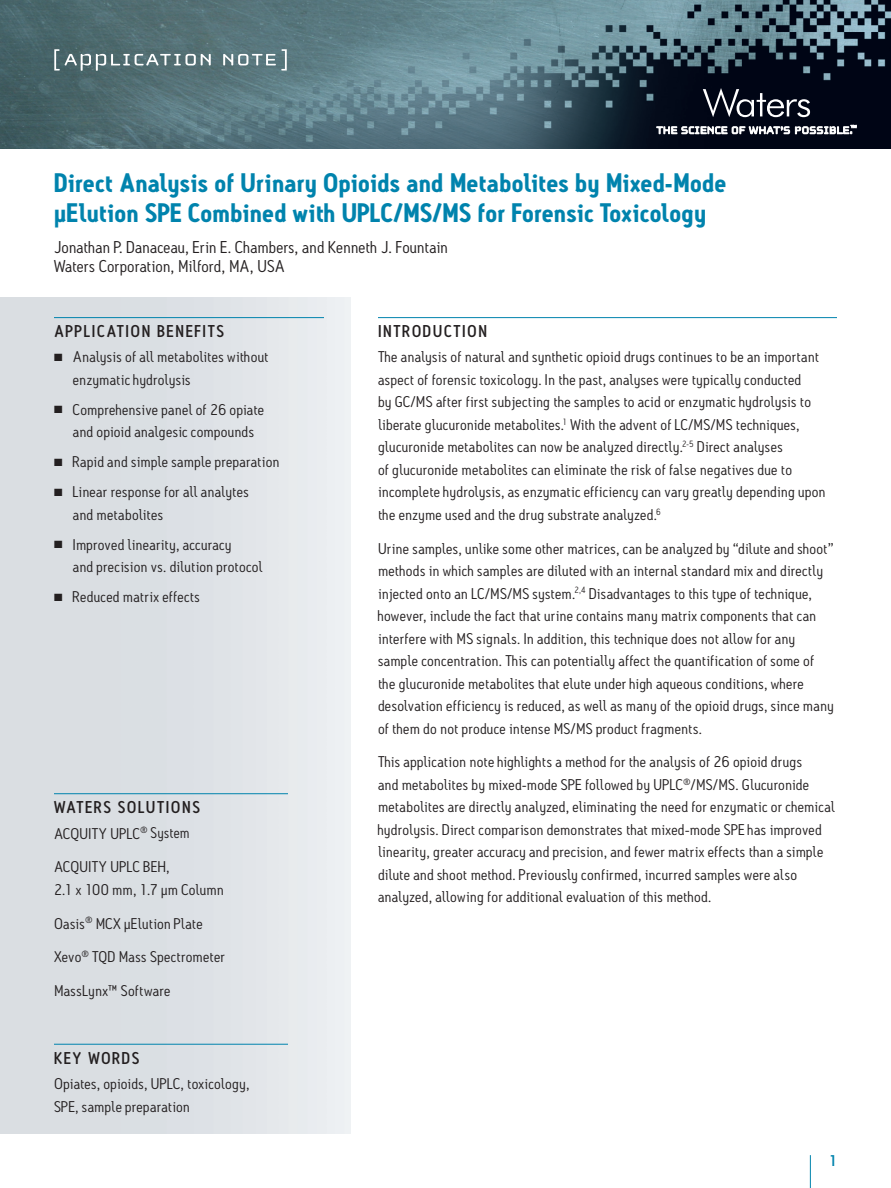
<style>
.page{position:relative;width:891px;height:1188px;background:#fff}
.page>*{position:absolute;margin:0;border:0;box-sizing:border-box;transform-origin:0 0}
.t1{font:700 25.8px/30px "Antitled OT";letter-spacing:.015em;color:#0083ad}
.t2{font:16.5px "Antitled OT";letter-spacing:.01em;color:#231f20;scale:1.05 1}
.Header_1__with_rule{font:500 16.5px "Antitled OT";letter-spacing:.12em;color:#231f20}
.Header__Solutions_Ke{font:500 16.5px "Antitled OT";letter-spacing:.115em;color:#231f20}
.Body{font:15px/22.5px "Antitled OT";letter-spacing:.02em;color:#231f20;scale:1.05 1}
.Body_Bullet{font:15px/22.5px "Antitled OT";letter-spacing:.02em;color:#231f20;scale:1.05 1}
.Body_Solutions{font:15px/22.5px "Antitled OT";letter-spacing:.025em;color:#231f20;scale:1.05 1}
.Page_Numbers_RIGHT{font:500 15px "Antitled OT";color:#0083ad;scale:1.05 1}
</style>
<div class="page">
<img style="left:0;top:0;width:891px;height:148px">
<hr style="left:810px;top:1155px;width:1px;height:33px;background:#0083ad">
<svg style="left:54px;top:49px;width:157px;height:22px;background:#6d8488"></svg>
<svg style="left:223px;top:49px;width:64px;height:22px"></svg>
<svg style="left:703px;top:88px;width:107px;height:29px;background:#3a3e4a"></svg>
<svg style="left:657px;top:125px;width:199px;height:9px"></svg>
<hr style="left:54px;top:793px;width:234px;height:1px;background:#0083ad">
<hr style="left:54px;top:1044px;width:234px;height:1px;background:#0083ad">
<hr style="left:54px;top:317px;width:270px;height:1px;background:#0083ad">
<hr style="left:378px;top:317px;width:459px;height:1px;background:#0083ad">
<p class="t1" style="left:54px;top:167px;width:673px">Direct Analysis of Urinary Opioids and Metabolites by Mixed-Mode µElution SPE Combined with UPLC/MS/MS for Forensic Toxicology</p>
<p class="t2" style="left:54px;top:237px;width:377px">Jonathan P. Danaceau, Erin E. Chambers, and Kenneth J. Fountain</p>
<p class="t2" style="left:54px;top:256px;width:221px">Waters Corporation, Milford, MA, USA</p>
<p class="Header_1__with_rule" style="left:54px;top:321px;width:171px">APPLICATION BENEFITS</p>
<p class="Body_Bullet" style="left:73px;top:346px;width:188px;text-indent:-19px">■ Analysis of all metabolites without enzymatic hydrolysis</p>
<p class="Body_Bullet" style="left:54px;top:398px;width:202px;text-align:center">■ Comprehensive panel of 26 opiate and opioid analgesic compounds</p>
<p class="Body_Bullet" style="left:54px;top:451px;width:216px">■ Rapid and simple sample preparation</p>
<p class="Body_Bullet" style="left:73px;top:481px;width:169px;text-indent:-19px">■ Linear response for all analytes and metabolites</p>
<p class="Body_Bullet" style="left:73px;top:533px;width:182px;text-indent:-19px">■ Improved linearity, accuracy<br>and precision vs. dilution protocol</p>
<p class="Body_Bullet" style="left:54px;top:586px;width:141px">■ Reduced matrix effects</p>
<p class="Header__Solutions_Ke" style="left:54px;top:797px;width:147px">WATERS SOLUTIONS</p>
<p class="Body_Solutions" style="left:54px;top:822px;width:130px">ACQUITY UPLC<sup>®</sup> System</p>
<p class="Body_Solutions" style="left:54px;top:856px;width:163px">ACQUITY UPLC BEH,<br>2.1 x 100 mm, 1.7 μm Column</p>
<p class="Body_Solutions" style="left:54px;top:912px;width:143px">Oasis<sup>®</sup> MCX μElution Plate</p>
<p class="Body_Solutions" style="left:54px;top:946px;width:164px">Xevo<sup>®</sup> TQD Mass Spectrometer</p>
<p class="Body_Solutions" style="left:54px;top:979px;width:112px">MassLynx™ Software</p>
<p class="Header__Solutions_Ke" style="left:54px;top:1048px;width:87px">KEY WORDS</p>
<p class="Body_Solutions" style="left:54px;top:1072px;width:188px">Opiates, opioids, UPLC, toxicology,<br>SPE, sample preparation</p>
<p class="Header_1__with_rule" style="left:378px;top:321px;width:110px">INTRODUCTION</p>
<p class="Body" style="left:378px;top:346px;width:428px">The analysis of natural and synthetic opioid drugs continues to be an important aspect of forensic toxicology. In the past, analyses were typically conducted<br>by GC/MS after first subjecting the samples to acid or enzymatic hydrolysis to liberate glucuronide metabolites.<sup>1</sup> With the advent of LC/MS/MS techniques, glucuronide metabolites can now be analyzed directly.<sup>2-5</sup> Direct analyses<br>of glucuronide metabolites can eliminate the risk of false negatives due to incomplete hydrolysis, as enzymatic efficiency can vary greatly depending upon the enzyme used and the drug substrate analyzed.<sup>6</sup></p>
<p class="Body" style="left:378px;top:537px;width:436px">Urine samples, unlike some other matrices, can be analyzed by “dilute and shoot” methods in which samples are diluted with an internal standard mix and directly injected onto an LC/MS/MS system.<sup>2,4</sup> Disadvantages to this type of technique, however, include the fact that urine contains many matrix components that can interfere with MS signals. In addition, this technique does not allow for any sample concentration. This can potentially affect the quantification of some of the glucuronide metabolites that elute under high aqueous conditions, where desolvation efficiency is reduced, as well as many of the opioid drugs, since many of them do not produce intense MS/MS product fragments.</p>
<p class="Body" style="left:378px;top:751px;width:436px">This application note highlights a method for the analysis of 26 opioid drugs<br>and metabolites by mixed-mode SPE followed by UPLC<sup>®</sup>/MS/MS. Glucuronide metabolites are directly analyzed, eliminating the need for enzymatic or chemical hydrolysis. Direct comparison demonstrates that mixed-mode SPE has improved linearity, greater accuracy and precision, and fewer matrix effects than a simple dilute and shoot method. Previously confirmed, incurred samples were also analyzed, allowing for additional evaluation of this method.</p>
<p class="Page_Numbers_RIGHT" style="left:829px;top:1151px;width:10px">1</p>
</div>
